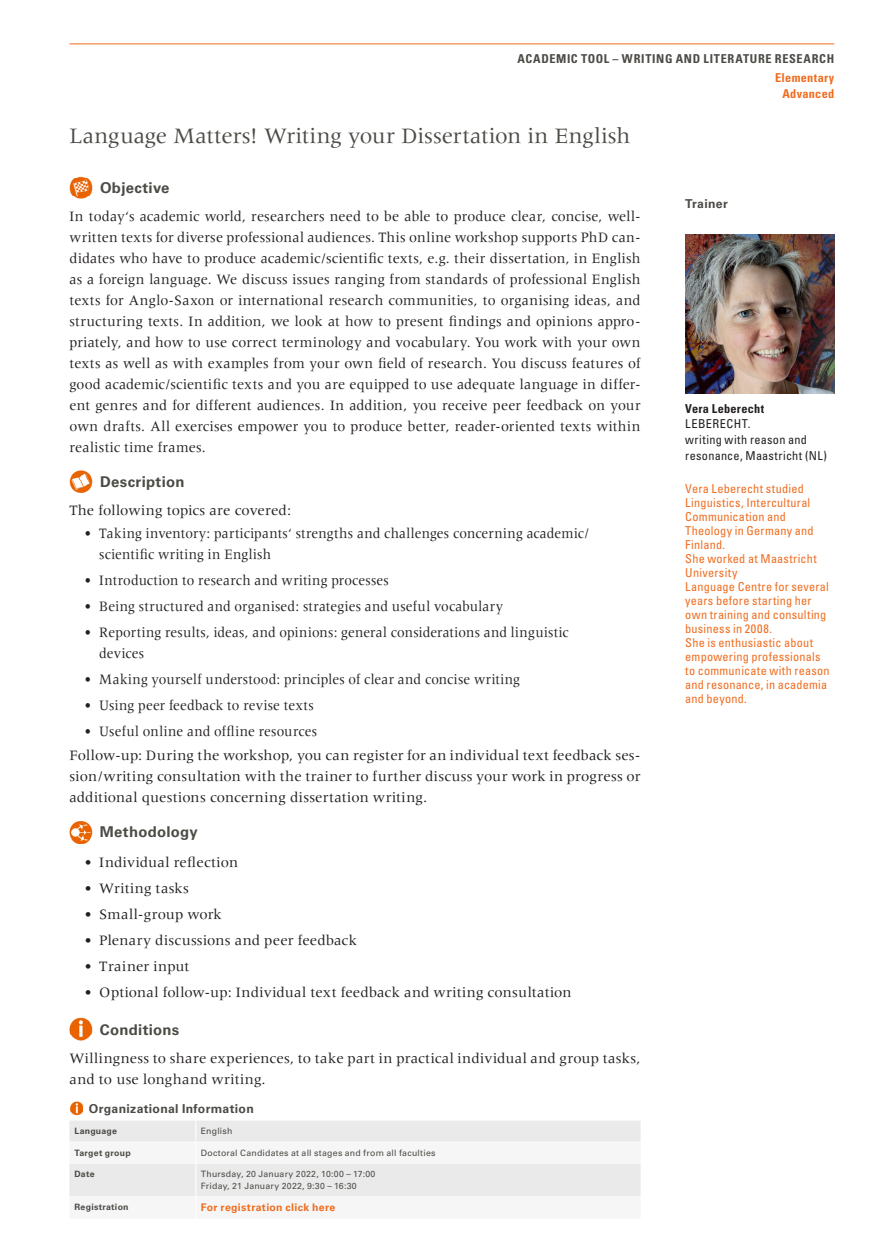
<style>
.page{position:relative;width:869px;height:1241px;background:#fff}
.page>*{position:absolute;margin:0;border:0;box-sizing:border-box;transform-origin:0 0}
.Kurse{font:22.75px "Meridien LT Std";color:#4c4b46}
.mengentext{font:14.88px/21px "Meridien LT Std";letter-spacing:.01em;color:#231f20;text-align:justify;scale:.96 1}
.mengentext-2{font:14.88px/21px "Meridien LT Std";letter-spacing:.01em;color:#231f20;text-align:justify}
.mengentext-3{font:14.88px/21px "Meridien LT Std";letter-spacing:.01em;color:#231f20;scale:.92 1}
.mengentext-4{font:700 14.88px "Univers LT Std";letter-spacing:.02em;color:#4c4b46}
.Objective_Descriptio{font:700 14.88px "Univers LT Std";letter-spacing:.02em;color:#4c4b46}
.Trainer_Biografie{font:condensed 12.25px/14px "Univers LT Std";letter-spacing:.02em;color:#ef6d20}
.Trainer_Name{font:condensed 12.25px/15.8px "Univers LT Std";letter-spacing:.03em;color:#231f20}
.Kopf_Tools{font:700 condensed 12.25px "Univers LT Std";letter-spacing:.05em;color:#4c4b46}
.Tabelle_Headline{font:700 12.25px "Univers LT Std";letter-spacing:.025em;color:#4c4b46}
.Kopf_links_Einstufun{font:700 condensed 12.25px "Univers LT Std";letter-spacing:.025em;color:#ef6d20}
.Headlines__Trainer{font:700 12.25px "Univers LT Std";letter-spacing:.025em;color:#4c4b46}
.Tabelle_Mengentext{font:700 10.5px "Univers LT Std";letter-spacing:.03em;color:#ef6d20}
.Tabelle_Mengentext-2{font:8.75px "Univers LT Std";letter-spacing:.025em;color:#4c4b46}
.Tabelle_Bold{font:700 8.75px "Univers LT Std";letter-spacing:.03em;color:#4c4b46}
.s1{font-weight:700}
</style>
<div class="page">
<hr style="left:69px;top:43px;width:764px;height:1px;background:#ef6d20">
<img style="left:685px;top:234px;width:148px;height:159px">
<img style="left:69px;top:176px;width:24px;height:23px">
<img style="left:69px;top:470px;width:24px;height:22px">
<img style="left:69px;top:821px;width:23px;height:22px">
<img style="left:69px;top:1017px;width:23px;height:24px">
<img style="left:70px;top:1101px;width:13px;height:13px">
<svg style="left:69px;top:1121px;width:571px;height:75px"></svg>
<hr style="left:69px;top:1141px;width:127px;height:1px;background:#fff">
<p class="Kopf_Tools" style="left:517px;top:52px;width:318px">ACADEMIC TOOL – WRITING AND LITERATURE RESEARCH</p>
<p class="Kopf_links_Einstufun" style="left:774px;top:70px;width:60px">Elementary</p>
<p class="Kopf_links_Einstufun" style="left:782px;top:86px;width:53px">Advanced</p>
<p class="Kurse" style="left:69px;top:123px;width:562px">Language Matters! Writing your Dissertation in English</p>
<p class="Objective_Descriptio" style="left:100px;top:178px;width:71px">Objective</p>
<p class="mengentext" style="left:69px;top:205px;width:596px">In today‘s academic world, researchers need to be able to produce clear, concise, well&shy;written texts for diverse professional audiences. This online workshop supports PhD can&shy;didates who have to produce academic/scientific texts, e.g. their dissertation, in English as a foreign language. We discuss issues ranging from standards of professional English texts for Anglo-Saxon or international research communities, to organising ideas, and structuring texts. In addition, we look at how to present findings and opinions appro&shy;priately, and how to use correct terminology and vocabulary. You work with your own texts as well as with examples from your own field of research. You discuss features of good academic/scientific texts and you are equipped to use adequate language in differ&shy;ent genres and for different audiences. In addition, you receive peer feedback on your own drafts. All exercises empower you to produce better, reader-oriented texts within realistic time frames.</p>
<p class="mengentext-4" style="left:100px;top:472px;width:86px">Description</p>
<p class="mengentext-2" style="left:69px;top:499px;width:223px">The following topics are covered:</p>
<p class="mengentext-3" style="left:99px;top:523px;width:534px;text-indent:-15px">• Taking inventory: participants‘ strengths and challenges concerning academic/ scientific writing in English</p>
<p class="mengentext-3" style="left:84px;top:570px;width:332px">• Introduction to research and writing processes</p>
<p class="mengentext-3" style="left:84px;top:595px;width:456px">• Being structured and organised: strategies and useful vocabulary</p>
<p class="mengentext-3" style="left:99px;top:621px;width:511px;text-indent:-15px">• Reporting results, ideas, and opinions: general considerations and linguistic devices</p>
<p class="mengentext-3" style="left:84px;top:668px;width:475px">• Making yourself understood: principles of clear and concise writing</p>
<p class="mengentext-3" style="left:84px;top:694px;width:251px">• Using peer feedback to revise texts</p>
<p class="mengentext-3" style="left:84px;top:720px;width:254px">• Useful online and offline resources</p>
<p class="mengentext-2" style="left:69px;top:744px;width:572px">Follow-up: During the workshop, you can register for an individual text feedback ses&shy;sion/writing consultation with the trainer to further discuss your work in progress or additional questions concerning dissertation writing.</p>
<p class="mengentext-4" style="left:100px;top:822px;width:99px">Methodology</p>
<p class="mengentext-2" style="left:84px;top:851px;width:155px">• Individual reflection</p>
<p class="mengentext-2" style="left:84px;top:877px;width:106px">• Writing tasks</p>
<p class="mengentext-2" style="left:84px;top:903px;width:139px">• Small-group work</p>
<p class="mengentext-2" style="left:84px;top:929px;width:274px">• Plenary discussions and peer feedback</p>
<p class="mengentext-2" style="left:84px;top:955px;width:107px">• Trainer input</p>
<p class="mengentext-2" style="left:84px;top:981px;width:488px">• Optional follow-up: Individual text feedback and writing consultation</p>
<p class="mengentext-4" style="left:100px;top:1020px;width:81px">Conditions</p>
<p class="mengentext-2" style="left:69px;top:1047px;width:572px">Willingness to share experiences, to take part in practical individual and group tasks, and to use longhand writing.</p>
<p class="Tabelle_Headline" style="left:89px;top:1100px;width:166px">Organizational Information</p>
<p class="Tabelle_Bold" style="left:74px;top:1125px;width:44px">Language</p>
<p class="Tabelle_Mengentext-2" style="left:201px;top:1125px;width:33px">English</p>
<p class="Tabelle_Bold" style="left:74px;top:1147px;width:58px">Target group</p>
<p class="Tabelle_Mengentext-2" style="left:201px;top:1147px;width:236px">Doctoral Candidates at all stages and from all faculties</p>
<p class="Tabelle_Bold" style="left:74px;top:1168px;width:22px">Date</p>
<p class="Tabelle_Mengentext-2" style="left:201px;top:1168px;width:176px">Thursday, 20 January 2022, 10:00 – 17:00</p>
<p class="Tabelle_Mengentext-2" style="left:201px;top:1180px;width:157px">Friday, 21 January 2022, 9:30 – 16:30</p>
<p class="Tabelle_Bold" style="left:74px;top:1201px;width:56px">Registration</p>
<p class="Tabelle_Mengentext" style="left:201px;top:1200px;width:136px">For registration click here</p>
<p class="Headlines__Trainer" style="left:685px;top:197px;width:44px">Trainer</p>
<p class="Trainer_Name" style="left:685px;top:400px;width:143px"><span class="s1">Vera Leberecht<br></span>LEBERECHT.<br>writing with reason and resonance, Maastricht (NL)</p>
<p class="Trainer_Biografie" style="left:685px;top:481px;width:120px">Vera Leberecht studied</p>
<p class="Trainer_Biografie" style="left:685px;top:495px;width:126px">Linguistics, Intercultural<br>Communication and</p>
<p class="Trainer_Biografie" style="left:685px;top:523px;width:130px">Theology in Germany and<br>Finland.</p>
<p class="Trainer_Biografie" style="left:685px;top:551px;width:133px">She worked at Maastricht<br>University</p>
<p class="Trainer_Biografie" style="left:685px;top:579px;width:145px">Language Centre for several years before starting her own training and consulting business in 2008.</p>
<p class="Trainer_Biografie" style="left:685px;top:635px;width:146px">She is enthusiastic about empowering professionals to communicate with reason and resonance, in academia and beyond.</p>
</div>
